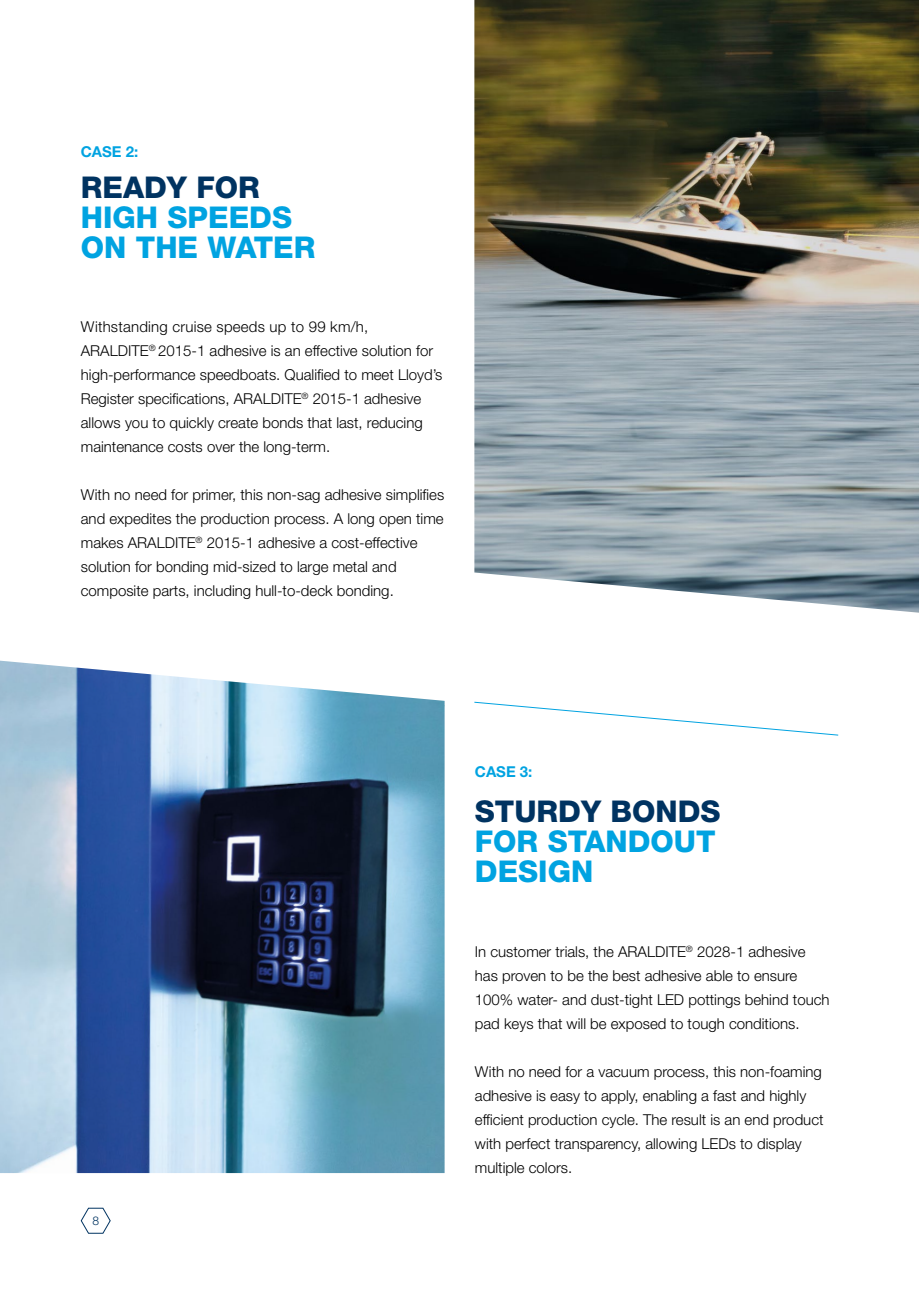
<style>
.page{position:relative;width:919px;height:1302px;background:#fff}
.page>*{position:absolute;margin:0;border:0;box-sizing:border-box;transform-origin:0 0}
.t1{font:800 30px/30px "Helvetica Neue LT Std";color:#00a3e1}
.t2{font:800 30px "Helvetica Neue LT Std";color:#003361}
.t3{font:300 15px/24px "Helvetica Neue LT Std";color:#000}
.t4{font:700 15px "Helvetica Neue LT Std";color:#00a3e1}
.t5{font:300 12px "Helvetica Neue LT Std";color:#003361}
</style>
<div class="page">
<svg style="left:80px;top:1207px;width:31px;height:26px"></svg>
<img style="left:0;top:660px;width:444px;height:512px">
<img style="left:474px;top:0;width:444px;height:612px">
<svg style="left:474px;top:701px;width:365px;height:34px"></svg>
<p class="t4" style="left:81px;top:142px;width:59px">CASE 2:</p>
<h1 class="t2" style="left:81px;top:170px;width:180px">READY FOR</h1>
<h1 class="t1" style="left:81px;top:202px;width:236px">HIGH SPEEDS<br>ON THE WATER</h1>
<p class="t3" style="left:81px;top:314px;width:363px">Withstanding cruise speeds up to 99 km/h, ARALDITE<sup>®</sup> 2015-1 adhesive is an effective solution for high-performance speedboats. Qualified to meet Lloyd’s Register specifications, ARALDITE<sup>®</sup> 2015-1 adhesive allows you to quickly create bonds that last, reducing maintenance costs over the long-term.</p>
<p class="t3" style="left:81px;top:482px;width:365px">With no need for primer, this non-sag adhesive simplifies and expedites the production process. A long open time makes ARALDITE<sup>®</sup> 2015-1 adhesive a cost-effective solution for bonding mid-sized to large metal and composite parts, including hull-to-deck bonding.</p>
<p class="t5" style="left:92px;top:1213px;width:8px">8</p>
<p class="t4" style="left:475px;top:761px;width:59px">CASE 3:</p>
<h1 class="t2" style="left:475px;top:793px;width:247px">STURDY BONDS</h1>
<h1 class="t1" style="left:475px;top:826px;width:242px">FOR STANDOUT<br>DESIGN</h1>
<p class="t3" style="left:475px;top:938px;width:356px">In customer trials, the ARALDITE<sup>®</sup> 2028-1 adhesive has proven to be the best adhesive able to ensure 100% water- and dust-tight LED pottings behind touch pad keys that will be exposed to tough conditions.</p>
<p class="t3" style="left:475px;top:1058px;width:350px">With no need for a vacuum process, this non-foaming adhesive is easy to apply, enabling a fast and highly efficient production cycle. The result is an end product with perfect transparency, allowing LEDs to display multiple colors.</p>
</div>
